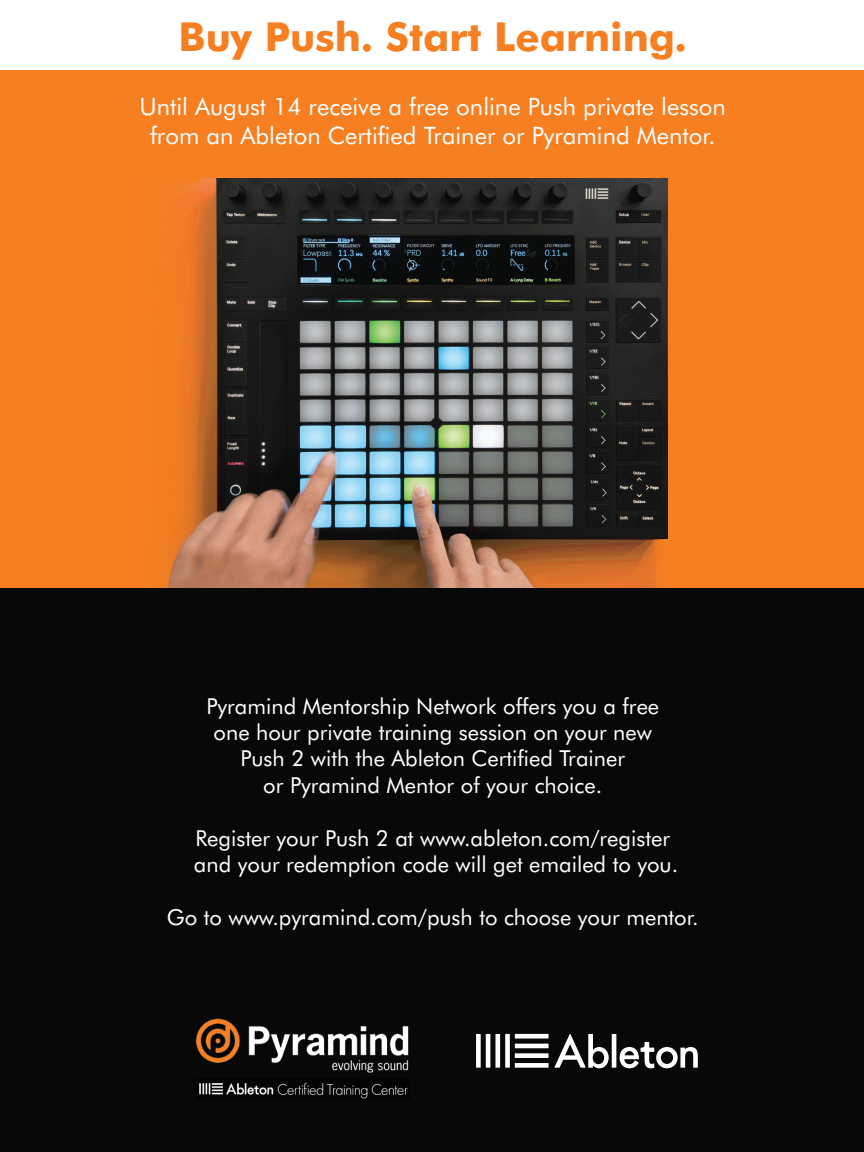
<style>
.page{position:relative;width:864px;height:1152px;background:#fff}
.page>*{position:absolute;margin:0;border:0;box-sizing:border-box;transform-origin:0 0}
.t1{font:700 40px "Futura BT";color:#f57f21}
.t2{font:24px/28.8px "Futura BT";color:#fff;text-align:center}
.t3{font:22px/26.4px "Futura BT";color:#fff;text-align:center}
</style>
<div class="page">
<div style="left:0;top:71px;width:864px;height:525px;background:#f57f21"></div>
<img style="left:209px;top:179px;width:458px;height:410px">
<div style="left:652px;top:539px;width:22px;height:57px;background:#f57f21"></div>
<svg style="left:133px;top:178px;width:76px;height:411px"></svg>
<div style="left:0;top:589px;width:864px;height:563px;background:#070909"></div>
<hr style="left:515px;top:1044px;width:34px;height:4px;background:#fff">
<div style="left:515px;top:1034px;width:34px;height:5px;background:#fff"></div>
<div style="left:515px;top:1063px;width:34px;height:5px;background:#fff"></div>
<div style="left:476px;top:1034px;width:5px;height:34px;background:#fff"></div>
<div style="left:505px;top:1034px;width:5px;height:34px;background:#fff"></div>
<hr style="left:486px;top:1034px;width:4px;height:34px;background:#fff">
<div style="left:515px;top:1053px;width:34px;height:5px;background:#fff"></div>
<div style="left:495px;top:1034px;width:5px;height:34px;background:#fff"></div>
<svg style="left:555px;top:1034px;width:54px;height:34px"></svg>
<hr style="left:612px;top:1034px;width:4px;height:34px;background:#fff">
<svg style="left:620px;top:1042px;width:78px;height:26px"></svg>
<img style="left:196px;top:1018px;width:213px;height:55px">
<img style="left:199px;top:1083px;width:209px;height:16px">
<h1 class="t1" style="left:179px;top:12px;width:510px">Buy Push. Start Learning.</h1>
<p class="t2" style="left:140px;top:92px;width:588px">Until August 14 receive a free online Push private lesson from an Ableton Certified Trainer or Pyramind Mentor.</p>
<p class="t3" style="left:206px;top:692px;width:454px">Pyramind Mentorship Network offers you a free one hour private training session on your new Push 2 with the Ableton Certified Trainer<br>or Pyramind Mentor of your choice.</p>
<p class="t3" style="left:194px;top:824px;width:486px;text-align:left">Register your Push 2 at www.ableton.com/register and your redemption code will get emailed to you.</p>
<p class="t3" style="left:167px;top:904px;width:533px">Go to www.pyramind.com/push to choose your mentor.</p>
</div>
